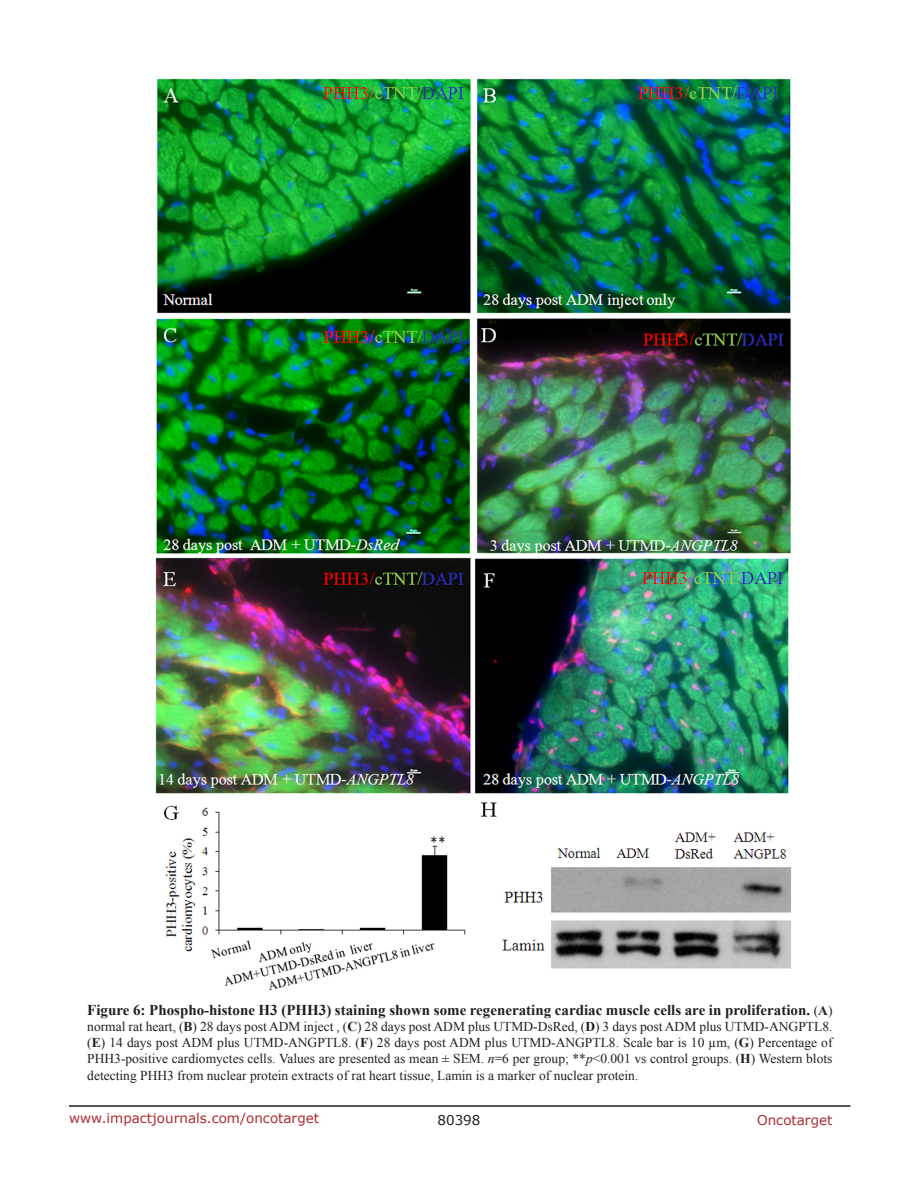
<style>
.page{position:relative;width:918px;height:1188px;background:#fff}
.page>*{position:absolute;margin:0;border:0;box-sizing:border-box;transform-origin:0 0}
.FigureText{font:700 15px "Times New Roman";color:#221f22}
.FigureText-2{font:13.5px/16.2px "Times New Roman";color:#221f22;text-align:justify}
.t1{font:13.5px "Verdana";color:#ac2b31}
.t2{font:13.5px "Verdana";color:#221f22}
.s1{font-weight:400;font-size:13.5px}
.s2{font-size:13.5px}
.s3{font-weight:700}
.s4{font-style:italic}
</style>
<div class="page">
<hr style="left:69px;top:1105px;width:781px;height:2px;background:#231f20">
<img style="left:155px;top:78px;width:636px;height:913px">
<p class="FigureText" style="left:87px;top:999px;width:747px">Figure 6: Phospho-histone H3 (PHH3) staining shown some regenerating cardiac muscle cells are in proliferation. <span class="s1">(</span><span class="s2">A</span><span class="s1">)</span></p>
<p class="FigureText-2" style="left:87px;top:1018px;width:747px">normal rat heart, (<span class="s3">B</span>) 28 days post ADM inject , (<span class="s3">C</span>) 28 days post ADM plus UTMD-DsRed, (<span class="s3">D</span>) 3 days post ADM plus UTMD-ANGPTL8. (<span class="s3">E</span>) 14 days post ADM plus UTMD-ANGPTL8. (<span class="s3">F</span>) 28 days post ADM plus UTMD-ANGPTL8. Scale bar is 10 µm, (<span class="s3">G</span>) Percentage of PHH3-positive cardiomyctes cells. Values are presented as mean ± SEM. <span class="s4">n</span>=6 per group; **<span class="s4">p</span>&lt;0.001 vs control groups. (<span class="s3">H</span>) Western blots detecting PHH3 from nuclear protein extracts of rat heart tissue, Lamin is a marker of nuclear protein.</p>
<p class="t1" style="left:69px;top:1109px;width:252px">www.impactjournals.com/oncotarget</p>
<p class="t2" style="left:438px;top:1111px;width:44px">80398</p>
<p class="t1" style="left:757px;top:1111px;width:77px">Oncotarget</p>
</div>
